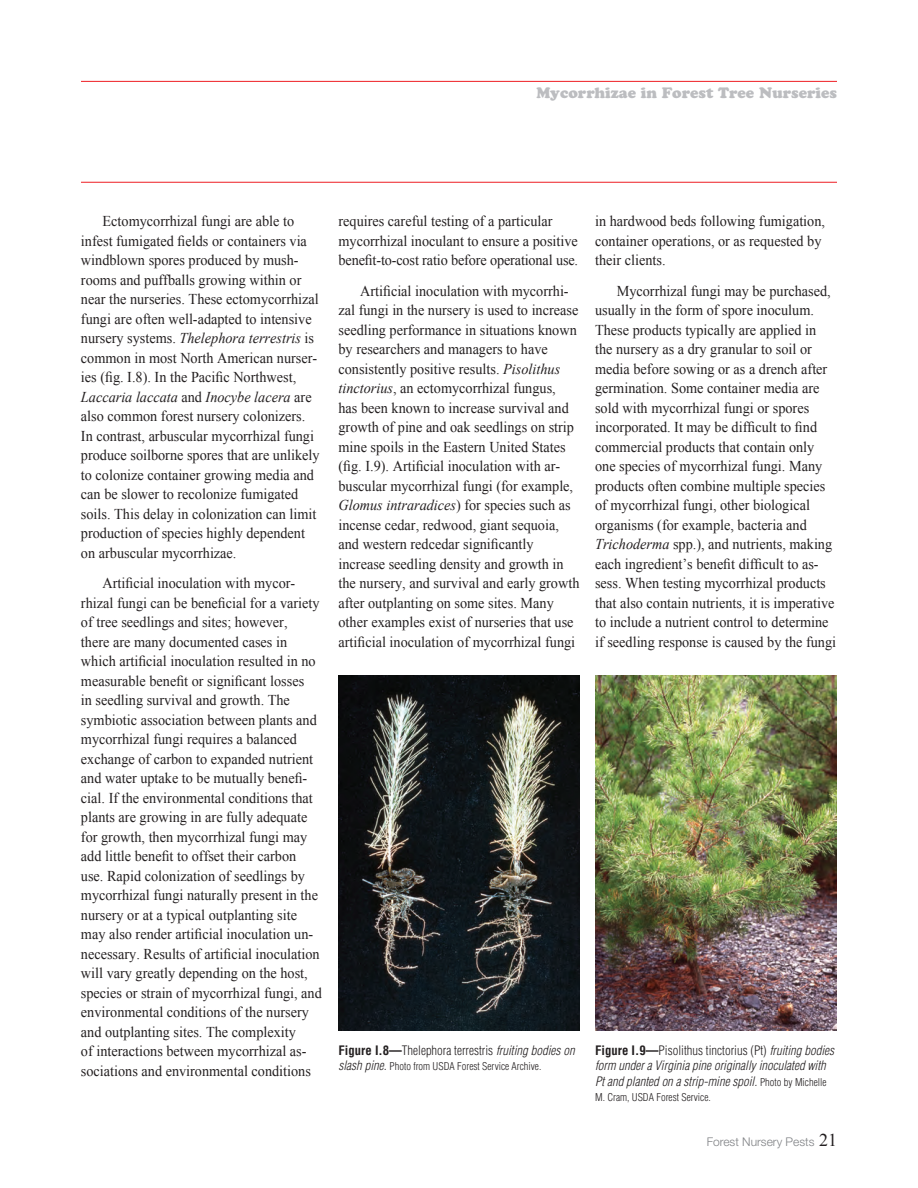
<style>
.page{position:relative;width:918px;height:1188px;background:#fff}
.page>*{position:absolute;margin:0;border:0;box-sizing:border-box;transform-origin:0 0}
.t1{font:15px/19.5px "Times New Roman";color:#231f20;scale:.95 1}
.t2{font:15px "Cooper Black Std";color:#bcbdc0}
.t3{font:italic 300 condensed 12.75px/15.3px "Helvetica";color:#231f20}
.t4{font:300 condensed 12.75px "Helvetica";color:#231f20}
.t5{font:300 12px "Helvetica Neue";color:#808285}
.t6{font:300 condensed 10.5px "Helvetica";color:#231f20}
.s1{font-style:italic}
.s2{font-weight:700}
.s3{font-style:italic;font-size:12.75px}
.s4{font-weight:700;font-style:normal}
.s5{font-style:normal}
.s6{font-style:normal;font-size:10.5px}
.s7{font-family:"Times New Roman";font-weight:400;font-size:18px;color:#231f20}
</style>
<div class="page">
<hr style="left:81px;top:81px;width:756px;height:1px;background:#ee1d23">
<hr style="left:81px;top:182px;width:756px;height:1px;background:#ee1d23">
<img style="left:339px;top:676px;width:240px;height:355px">
<img style="left:595px;top:676px;width:241px;height:355px">
<p class="t2" style="left:536px;top:84px;width:302px">Mycorrhizae in Forest Tree Nurseries</p>
<p class="t1" style="left:81px;top:211px;width:253px;text-indent:22px">Ectomycorrhizal fungi are able to infest fumigated fields or containers via windblown spores produced by mush&shy;rooms and puffballs growing within or near the nurseries. These ectomycorrhizal fungi are often well-adapted to intensive nursery systems. <span class="s1">Thelephora terrestris</span> is common in most North American nurser&shy;ies (fig. I.8). In the Pacific Northwest, <span class="s1">Laccaria laccata</span> and <span class="s1">Inocybe lacera</span> are also common forest nursery colonizers.<br>In contrast, arbuscular mycorrhizal fungi produce soilborne spores that are unlikely to colonize container growing media and can be slower to recolonize fumigated soils. This delay in colonization can limit production of species highly dependent on arbuscular mycorrhizae.</p>
<p class="t1" style="left:81px;top:573px;width:255px;text-indent:22px">Artificial inoculation with mycor&shy;rhizal fungi can be beneficial for a variety of tree seedlings and sites; however,<br>there are many documented cases in which artificial inoculation resulted in no measurable benefit or significant losses<br>in seedling survival and growth. The symbiotic association between plants and mycorrhizal fungi requires a balanced exchange of carbon to expanded nutrient and water uptake to be mutually benefi&shy;cial. If the environmental conditions that plants are growing in are fully adequate for growth, then mycorrhizal fungi may add little benefit to offset their carbon use. Rapid colonization of seedlings by mycorrhizal fungi naturally present in the nursery or at a typical outplanting site may also render artificial inoculation un&shy;necessary. Results of artificial inoculation will vary greatly depending on the host, species or strain of mycorrhizal fungi, and environmental conditions of the nursery and outplanting sites. The complexity<br>of interactions between mycorrhizal as&shy;sociations and environmental conditions</p>
<p class="t1" style="left:339px;top:211px;width:254px">requires careful testing of a particular mycorrhizal inoculant to ensure a positive benefit-to-cost ratio before operational use.</p>
<p class="t1" style="left:339px;top:281px;width:255px;text-indent:22px">Artificial inoculation with mycorrhi&shy;zal fungi in the nursery is used to increase seedling performance in situations known by researchers and managers to have consistently positive results. <span class="s1">Pisolithus tinctorius</span>, an ectomycorrhizal fungus,<br>has been known to increase survival and growth of pine and oak seedlings on strip mine spoils in the Eastern United States (fig. I.9). Artificial inoculation with ar&shy;buscular mycorrhizal fungi (for example, <span class="s1">Glomus intraradices</span>) for species such as incense cedar, redwood, giant sequoia, and western redcedar significantly increase seedling density and growth in the nursery, and survival and early growth after outplanting on some sites. Many other examples exist of nurseries that use artificial inoculation of mycorrhizal fungi</p>
<p class="t1" style="left:595px;top:211px;width:244px">in hardwood beds following fumigation, container operations, or as requested by their clients.</p>
<p class="t1" style="left:595px;top:281px;width:255px;text-indent:22px">Mycorrhizal fungi may be purchased, usually in the form of spore inoculum.<br>These products typically are applied in the nursery as a dry granular to soil or media before sowing or as a drench after germination. Some container media are sold with mycorrhizal fungi or spores incorporated. It may be difficult to find commercial products that contain only one species of mycorrhizal fungi. Many products often combine multiple species of mycorrhizal fungi, other biological organisms (for example, bacteria and <span class="s1">Trichoderma</span> spp.), and nutrients, making each ingredient’s benefit difficult to as&shy;sess. When testing mycorrhizal products that also contain nutrients, it is imperative to include a nutrient control to determine if seedling response is caused by the fungi</p>
<p class="t4" style="left:339px;top:1043px;width:238px"><span class="s2">Figure I.8—</span>Thelephora terrestris <span class="s1">fruiting bodies on</span></p>
<p class="t6" style="left:339px;top:1060px;width:204px"><span class="s3">slash pine.</span> Photo from USDA Forest Service Archive.</p>
<p class="t3" style="left:595px;top:1043px;width:240px"><span class="s4">Figure I.9—</span><span class="s5">Pisolithus tinctorius (Pt)</span> fruiting bodies form under a Virginia pine originally inoculated with<br>Pt and planted on a strip-mine spoil. <span class="s6">Photo by Michelle</span></p>
<p class="t6" style="left:595px;top:1091px;width:117px">M. Cram, USDA Forest Service.</p>
<p class="t5" style="left:707px;top:1135px;width:132px">Forest Nursery Pests <span class="s7">21</span></p>
</div>
